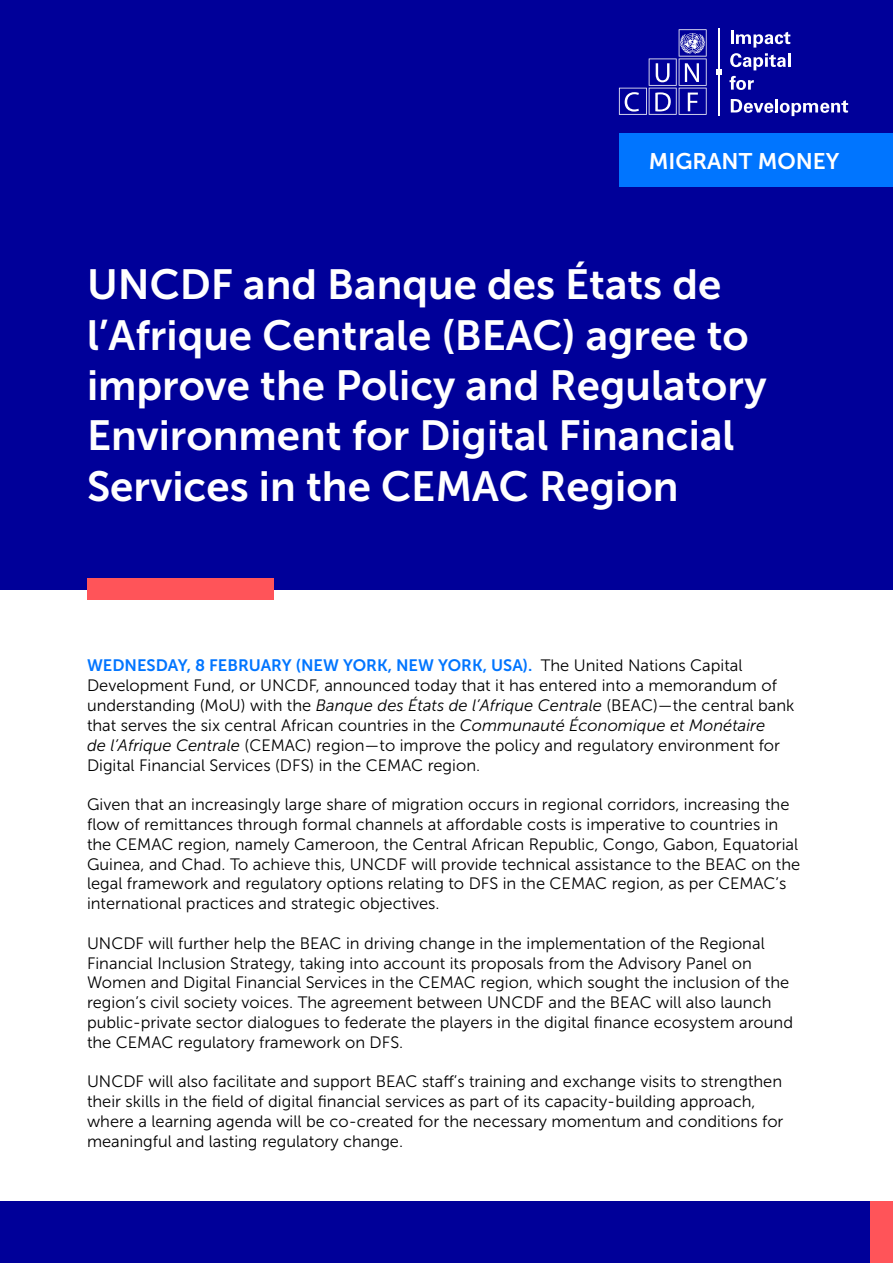
<style>
.page{position:relative;width:893px;height:1263px;background:#fff}
.page>*{position:absolute;margin:0;border:0;box-sizing:border-box;transform-origin:0 0}
.t1{font:42px/50.4px "Museo Sans 700";color:#fff}
.t2{font:22.5px "Museo Sans 700";color:#fff}
.t3{font:16.5px/19.8px "Museo Sans 300";color:#000}
.t4{font:16.5px "Museo Sans 700";color:#0075ff}
.s1{font-family:"Museo Sans 300";color:#000}
.s2{font-style:italic}
</style>
<div class="page">
<div style="left:0;top:1202px;width:893px;height:61px;background:#009"></div>
<div style="left:0;top:0;width:893px;height:589px;background:#009"></div>
<svg style="left:619px;top:29px;width:88px;height:86px"></svg>
<hr style="left:731px;top:30px;width:3px;height:14px;background:#fff">
<svg style="left:730px;top:32px;width:60px;height:38px"></svg>
<hr style="left:788px;top:53px;width:3px;height:14px;background:#fff">
<svg style="left:729px;top:76px;width:25px;height:14px"></svg>
<svg style="left:731px;top:99px;width:117px;height:17px"></svg>
<svg style="left:716px;top:70px;width:5px;height:5px"></svg>
<hr style="left:718px;top:29px;width:2px;height:87px;background:#fff">
<div style="left:619px;top:133px;width:274px;height:54px;background:#0075ff"></div>
<div style="left:87px;top:579px;width:186px;height:21px;background:#ff5459"></div>
<div style="left:870px;top:1202px;width:23px;height:61px;background:#ff5459"></div>
<h2 class="t2" style="left:649px;top:149px;width:192px">MIGRANT MONEY</h2>
<h1 class="t1" style="left:87px;top:259px;width:681px">UNCDF and Banque des États de l’Afrique Centrale (BEAC) agree to improve the Policy and Regulatory<br>Environment for Digital Financial<br>Services in the CEMAC Region</h1>
<p class="t4" style="left:87px;top:657px;width:657px">WEDNESDAY, 8 FEBRUARY (NEW YORK, NEW YORK, USA). <span class="s1">The United Nations Capital</span></p>
<p class="t3" style="left:87px;top:676px;width:709px">Development Fund, or UNCDF, announced today that it has entered into a memorandum of understanding (MoU) with the <span class="s2">Banque des États de l’Afrique Centrale</span> (BEAC)—the central bank that serves the six central African countries in the <span class="s2">Communauté Économique et Monétaire<br>de l’Afrique Centrale</span> (CEMAC) region—to improve the policy and regulatory environment for Digital Financial Services (DFS) in the CEMAC region.</p>
<p class="t3" style="left:87px;top:795px;width:715px">Given that an increasingly large share of migration occurs in regional corridors, increasing the flow of remittances through formal channels at affordable costs is imperative to countries in the CEMAC region, namely Cameroon, the Central African Republic, Congo, Gabon, Equatorial Guinea, and Chad. To achieve this, UNCDF will provide technical assistance to the BEAC on the legal framework and regulatory options relating to DFS in the CEMAC region, as per CEMAC’s international practices and strategic objectives.</p>
<p class="t3" style="left:87px;top:933px;width:707px">UNCDF will further help the BEAC in driving change in the implementation of the Regional Financial Inclusion Strategy, taking into account its proposals from the Advisory Panel on Women and Digital Financial Services in the CEMAC region, which sought the inclusion of the region’s civil society voices. The agreement between UNCDF and the BEAC will also launch public-private sector dialogues to federate the players in the digital finance ecosystem around the CEMAC regulatory framework on DFS.</p>
<p class="t3" style="left:87px;top:1072px;width:698px">UNCDF will also facilitate and support BEAC staff’s training and exchange visits to strengthen their skills in the field of digital financial services as part of its capacity-building approach, where a learning agenda will be co-created for the necessary momentum and conditions for meaningful and lasting regulatory change.</p>
</div>
